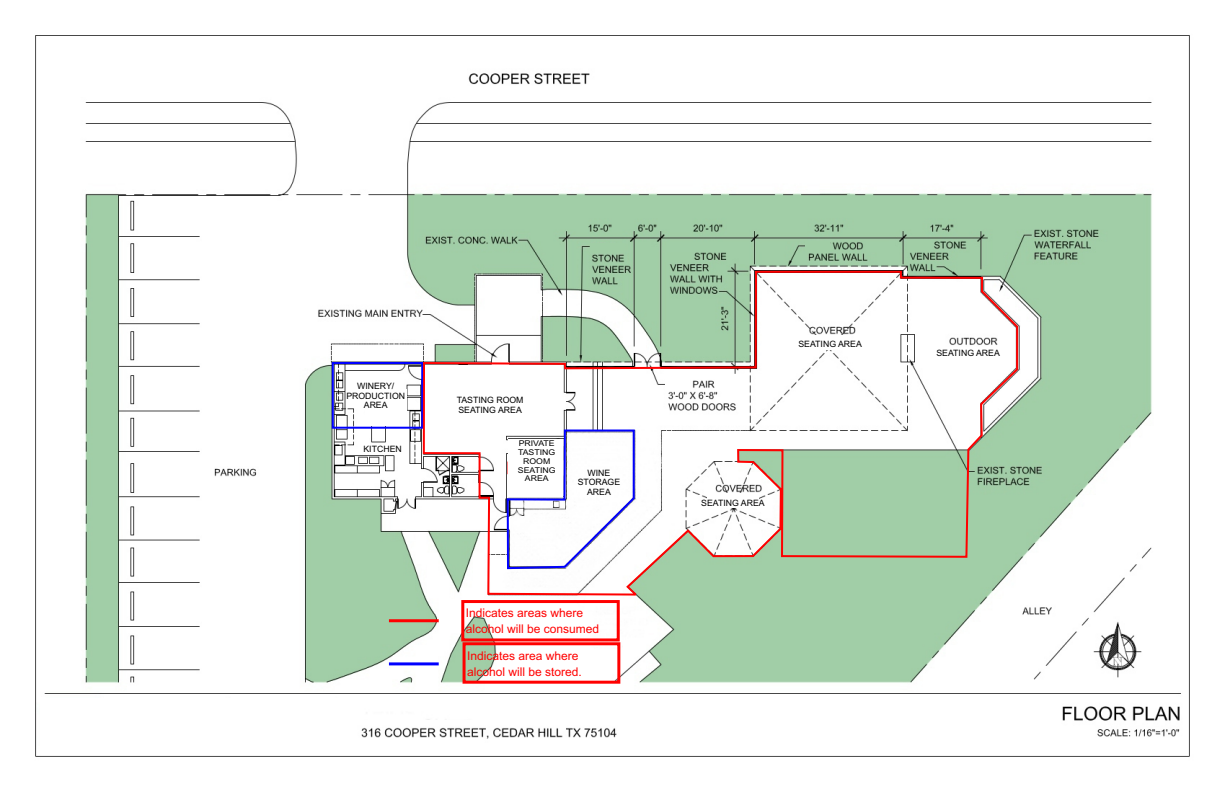
<style>
.page{position:relative;width:1224px;height:792px;background:#fff}
.page>*{position:absolute;margin:0;border:0;box-sizing:border-box;transform-origin:0 0}
.t1{font:12px/16.1px "Arial Unicode MS";color:#f00}
.t2{font:8.7px/9.8px "Arial";color:#000;text-align:center}
.t3{font:7.9px/8.8px "Arial";color:#000;text-align:center;scale:1.1 1}
</style>
<div class="page">
<img style="left:35px;top:35px;width:1155px;height:722px">
<div style="left:590px;top:243px;width:34px;height:9px;background:#a1cea6"></div>
<div style="left:665px;top:252px;width:27px;height:10px;background:#a1cea6"></div>
<div style="left:805px;top:241px;width:25px;height:11px;background:#a1cea6"></div>
<div style="left:907px;top:240px;width:25px;height:12px;background:#a1cea6"></div>
<div style="left:41px;top:698px;width:304px;height:55px;background:#fff"></div>
<div style="left:461px;top:600px;width:159px;height:41px;border:3px solid #f00"></div>
<div style="left:463px;top:642px;width:157px;height:42px;border:3px solid #f00"></div>
<hr style="left:389px;top:619px;width:50px;height:3px;background:#f00">
<hr style="left:389px;top:662px;width:50px;height:3px;background:#00f">
<div style="left:332px;top:362px;width:91px;height:67px;border:2px solid #00f"></div>
<div style="left:365px;top:389px;width:41px;height:37px;background:#fff"></div>
<svg style="left:422px;top:270px;width:597px;height:327px"></svg>
<p class="t2" style="left:346px;top:382px;width:60px">WINERY/<br>PRODUCTION<br>AREA</p>
<p class="t2" style="left:363px;top:445px;width:40px">KITCHEN</p>
<p class="t2" style="left:457px;top:396px;width:68px;text-align:left">TASTING ROOM<br>SEATING AREA</p>
<p class="t3" style="left:518px;top:440px;width:36px">PRIVATE<br>TASTING<br>ROOM<br>SEATING<br>AREA</p>
<p class="t2" style="left:578px;top:468px;width:44px">WINE<br>STORAGE<br>AREA</p>
<h1 class="t1" style="left:466px;top:606px;width:135px">Indicates areas where alcohol will be consumed</h1>
<h1 class="t1" style="left:467px;top:648px;width:116px">Indicates area where alcohol will be stored.</h1>
<p class="t2" style="left:798px;top:340px;width:65px">SEATING AREA</p>
<p class="t2" style="left:701px;top:499px;width:65px">SEATING AREA</p>
<p class="t2" style="left:936px;top:348px;width:65px">SEATING AREA</p>
</div>
